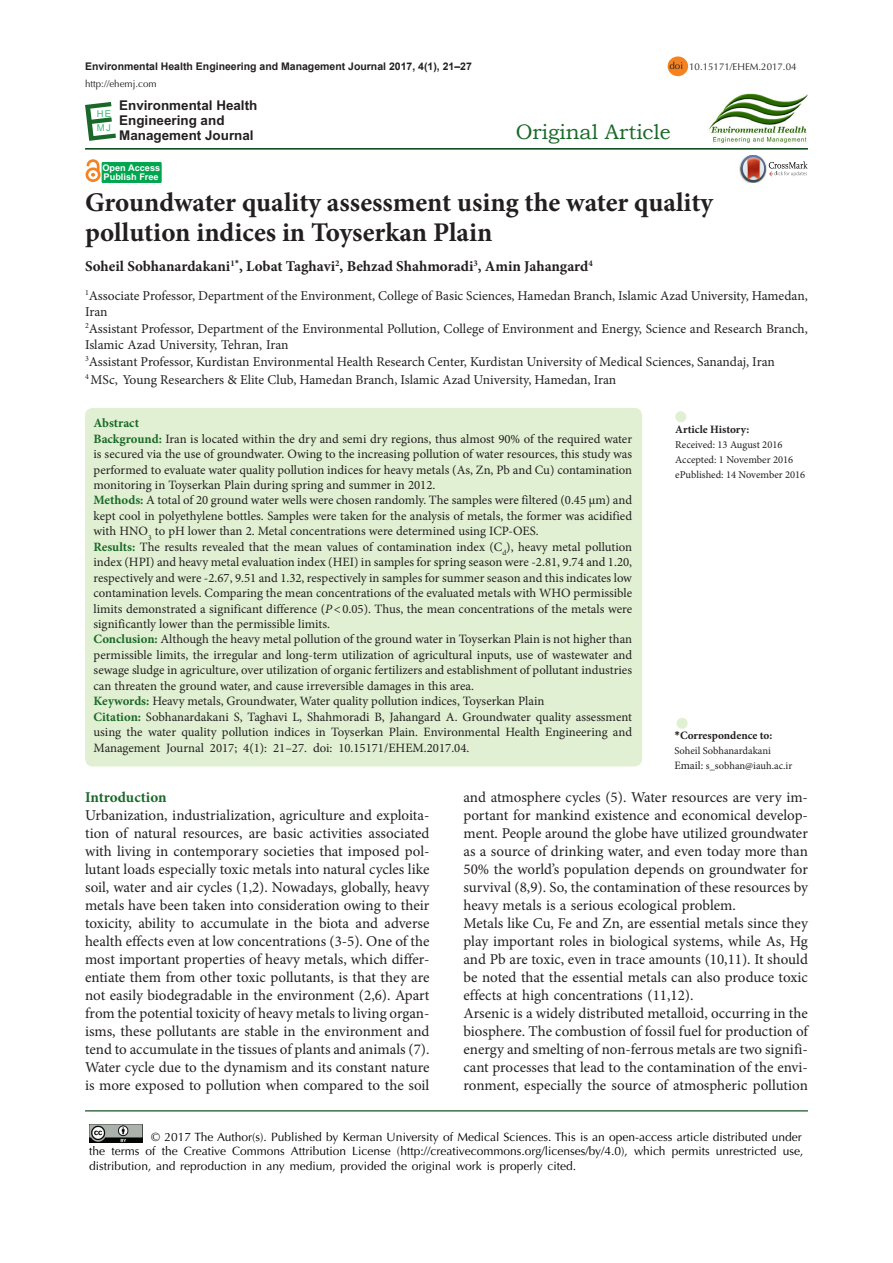
<style>
.page{position:relative;width:893px;height:1263px;background:#fff}
.page>*{position:absolute;margin:0;border:0;box-sizing:border-box;transform-origin:0 0}
.Default{font:700 27px/30px "Minion Pro";color:#231f20}
.t1{font:21px "Bookman Old Style";color:#196928}
.heading_3{font:15px/18px "Minion Pro";color:#231f20;text-align:justify}
.Default-2{font:700 15px "Minion Pro";color:#231f20}
.t2{font:700 15px "Minion Pro";letter-spacing:-.005em;color:#196928}
.Default-3{font:13.5px/16.5px "Minion Pro";letter-spacing:-.005em;color:#231f20}
.t3{font:700 13.5px/15px "Arial";color:#231f20}
.Default-4{font:12.75px/15.5px "Minion Pro";color:#231f20;text-align:justify}
.Default-5{font:700 12.75px "Minion Pro";color:#196928}
.t4{font:12px/14.4px "Optima LT Std";color:#010202}
.t5{font:700 11.25px "Minion Pro";color:#231f20}
.t6{font:10.5px "Minion Pro";color:#231f20}
.t7{font:700 10.5px "Arial";color:#231f20}
.t8{font:9.75px "Optima LT Std";color:#231f20}
.t9{font:9.45px/14.5px "Arial";color:#41b977}
.t10{font:700 9.15px/9px "Arial";color:#fff}
.s1{font-weight:700;color:#196928}
.s2{font-style:italic}
.s3{font-family:"Calibri"}
.s4{font-size:11.25px}
</style>
<div class="page">
<hr style="left:85px;top:148px;width:723px;height:2px;background:#00410f">
<div style="left:85px;top:408px;width:557px;height:358px;background:#e1f0d2;border-radius:8px"></div>
<div style="left:676px;top:718px;width:12px;height:11px;background:#e1f0d2;border-radius:50%"></div>
<div style="left:675px;top:411px;width:11px;height:11px;background:#e1f0d2;border-radius:50%"></div>
<hr style="left:85px;top:1110px;width:723px;height:1px;background:#00410f">
<svg style="left:85px;top:102px;width:31px;height:39px"></svg>
<img style="left:89px;top:1124px;width:54px;height:19px">
<div style="left:668px;top:56px;width:20px;height:20px;background:#f58220;border-radius:50%"></div>
<div style="left:102px;top:162px;width:59px;height:21px;background:#00a54f"></div>
<div style="left:102px;top:162px;width:59px;height:21px;border:1px solid #00a54f"></div>
<div style="left:86px;top:167px;width:15px;height:15px;border:3px solid #f58220;border-radius:50%"></div>
<svg style="left:85px;top:161px;width:16px;height:16px"></svg>
<img style="left:708px;top:94px;width:100px;height:49px">
<img style="left:739px;top:163px;width:2px;height:13px">
<svg style="left:741px;top:155px;width:66px;height:27px"></svg>
<p class="t7" style="left:85px;top:59px;width:388px">Environmental Health Engineering and Management Journal 2017, 4(1), 21–27</p>
<p class="t8" style="left:85px;top:78px;width:73px">http://ehemj.com</p>
<p class="t9" style="left:97px;top:106px;width:16px">HE<br>MJ</p>
<p class="t3" style="left:119px;top:98px;width:140px">Environmental Health<br>Engineering and<br>Management Journal</p>
<p class="t10" style="left:102px;top:164px;width:59px">Open Access<br>Publish Free</p>
<p class="t8" style="left:669px;top:60px;width:15px">doi</p>
<p class="t8" style="left:689px;top:61px;width:109px">10.15171/EHEM.2017.04</p>
<p class="t1" style="left:516px;top:118px;width:156px">Original Article</p>
<p class="Default" style="left:85px;top:187px;width:629px">Groundwater quality assessment using the water quality pollution indices in Toyserkan Plain</p>
<p class="Default-2" style="left:85px;top:255px;width:509px">Soheil Sobhanardakani<sup>1</sup><sup>*</sup>, Lobat Taghavi<sup>2</sup>, Behzad Shahmoradi<sup>3</sup>, Amin Jahangard<sup>4</sup></p>
<p class="Default-3" style="left:85px;top:287px;width:724px"><sup>1</sup>Associate Professor, Department of the Environment, College of Basic Sciences, Hamedan Branch, Islamic Azad University, Hamedan,<br>Iran</p>
<p class="Default-3" style="left:85px;top:320px;width:724px"><sup>2</sup>Assistant Professor, Department of the Environmental Pollution, College of Environment and Energy, Science and Research Branch,<br>Islamic Azad University, Tehran, Iran</p>
<p class="Default-3" style="left:85px;top:353px;width:691px"><sup>3</sup>Assistant Professor, Kurdistan Environmental Health Research Center, Kurdistan University of Medical Sciences, Sanandaj, Iran</p>
<p class="Default-3" style="left:85px;top:371px;width:533px"><sup>4</sup> MSc, Young Researchers &amp; Elite Club, Hamedan Branch, Islamic Azad University, Hamedan, Iran</p>
<p class="Default-5" style="left:94px;top:414px;width:47px">Abstract</p>
<p class="Default-4" style="left:94px;top:431px;width:540px"><span class="s1">Background:</span> Iran is located within the dry and semi dry regions, thus almost 90% of the required water is secured via the use of groundwater. Owing to the increasing pollution of water resources, this study was performed to evaluate water quality pollution indices for heavy metals (As, Zn, Pb and Cu) contamination monitoring in Toyserkan Plain during spring and summer in 2012.</p>
<p class="Default-4" style="left:94px;top:493px;width:540px"><span class="s1">Methods:</span> A total of 20 ground water wells were chosen randomly. The samples were filtered (0.45 μm) and kept cool in polyethylene bottles. Samples were taken for the analysis of metals, the former was acidified with HNO<sub>3</sub> to pH lower than 2. Metal concentrations were determined using ICP-OES.</p>
<p class="Default-4" style="left:94px;top:539px;width:540px"><span class="s1">Results:</span> The results revealed that the mean values of contamination index (C<sub>d</sub>), heavy metal pollution index (HPI) and heavy metal evaluation index (HEI) in samples for spring season were -2.81, 9.74 and 1.20, respectively and were -2.67, 9.51 and 1.32, respectively in samples for summer season and this indicates low contamination levels. Comparing the mean concentrations of the evaluated metals with WHO permissible limits demonstrated a significant difference (<span class="s2">P</span>&lt;0.05). Thus, the mean concentrations of the metals were significantly lower than the permissible limits.</p>
<p class="Default-4" style="left:94px;top:632px;width:540px"><span class="s1">Conclusion:</span> Although the heavy metal pollution of the ground water in Toyserkan Plain is not higher than permissible limits, the irregular and long-term utilization of agricultural inputs, use of wastewater and sewage sludge in agriculture, over utilization of organic fertilizers and establishment of pollutant industries can threaten the ground water, and cause irreversible damages in this area.</p>
<p class="Default-4" style="left:94px;top:693px;width:452px"><span class="s1">Keywords:</span> Heavy metals, Groundwater, Water quality pollution indices, Toyserkan Plain</p>
<p class="Default-4" style="left:94px;top:709px;width:540px"><span class="s1">Citation:</span> Sobhanardakani S, Taghavi L, Shahmoradi B, Jahangard A. Groundwater quality assessment using the water quality pollution indices in Toyserkan Plain. Environmental Health Engineering and Management Journal 2017; 4(1): 21–27. doi: 10.15171/EHEM.2017.04.</p>
<p class="t5" style="left:675px;top:422px;width:76px">Article History:</p>
<p class="t6" style="left:675px;top:438px;width:109px">Received: 13 August 2016</p>
<p class="t6" style="left:675px;top:453px;width:119px">Accepted: 1 November 2016</p>
<p class="t6" style="left:675px;top:468px;width:132px">ePublished: 14 November 2016</p>
<p class="t5" style="left:674px;top:727px;width:99px"><span class="s3">*</span>Correspondence to:</p>
<p class="t6" style="left:674px;top:743px;width:98px">Soheil Sobhanardakani</p>
<p class="t6" style="left:674px;top:758px;width:119px"><span class="s4">Email:</span> s_sobhan@iauh.ac.ir</p>
<p class="t2" style="left:85px;top:786px;width:83px">Introduction</p>
<p class="heading_3" style="left:85px;top:806px;width:346px">Urbanization, industrialization, agriculture and exploita&shy;tion of natural resources, are basic activities associated with living in contemporary societies that imposed pol&shy;lutant loads especially toxic metals into natural cycles like soil, water and air cycles (1,2). Nowadays, globally, heavy metals have been taken into consideration owing to their toxicity, ability to accumulate in the biota and adverse health effects even at low concentrations (3-5). One of the most important properties of heavy metals, which differ&shy;entiate them from other toxic pollutants, is that they are not easily biodegradable in the environment (2,6). Apart from the potential toxicity of heavy metals to living organ&shy;isms, these pollutants are stable in the environment and tend to accumulate in the tissues of plants and animals (7).</p>
<p class="heading_3" style="left:85px;top:1058px;width:346px">Water cycle due to the dynamism and its constant nature is more exposed to pollution when compared to the soil</p>
<p class="heading_3" style="left:463px;top:788px;width:346px">and atmosphere cycles (5). Water resources are very im&shy;portant for mankind existence and economical develop&shy;ment. People around the globe have utilized groundwater as a source of drinking water, and even today more than 50% the world’s population depends on groundwater for survival (8,9). So, the contamination of these resources by heavy metals is a serious ecological problem.</p>
<p class="heading_3" style="left:463px;top:914px;width:346px">Metals like Cu, Fe and Zn, are essential metals since they play important roles in biological systems, while As, Hg and Pb are toxic, even in trace amounts (10,11). It should be noted that the essential metals can also produce toxic effects at high concentrations (11,12).</p>
<p class="heading_3" style="left:463px;top:1004px;width:346px">Arsenic is a widely distributed metalloid, occurring in the biosphere. The combustion of fossil fuel for production of energy and smelting of non-ferrous metals are two signifi&shy;cant processes that lead to the contamination of the envi&shy;ronment, especially the source of atmospheric pollution</p>
<p class="t4" style="left:89px;top:1130px;width:715px;text-indent:62px">© 2017 The Author(s). Published by Kerman University of Medical Sciences. This is an open-access article distributed under the terms of the Creative Commons Attribution License (http://creativecommons.org/licenses/by/4.0), which permits unrestricted use, distribution, and reproduction in any medium, provided the original work is properly cited.</p>
</div>
